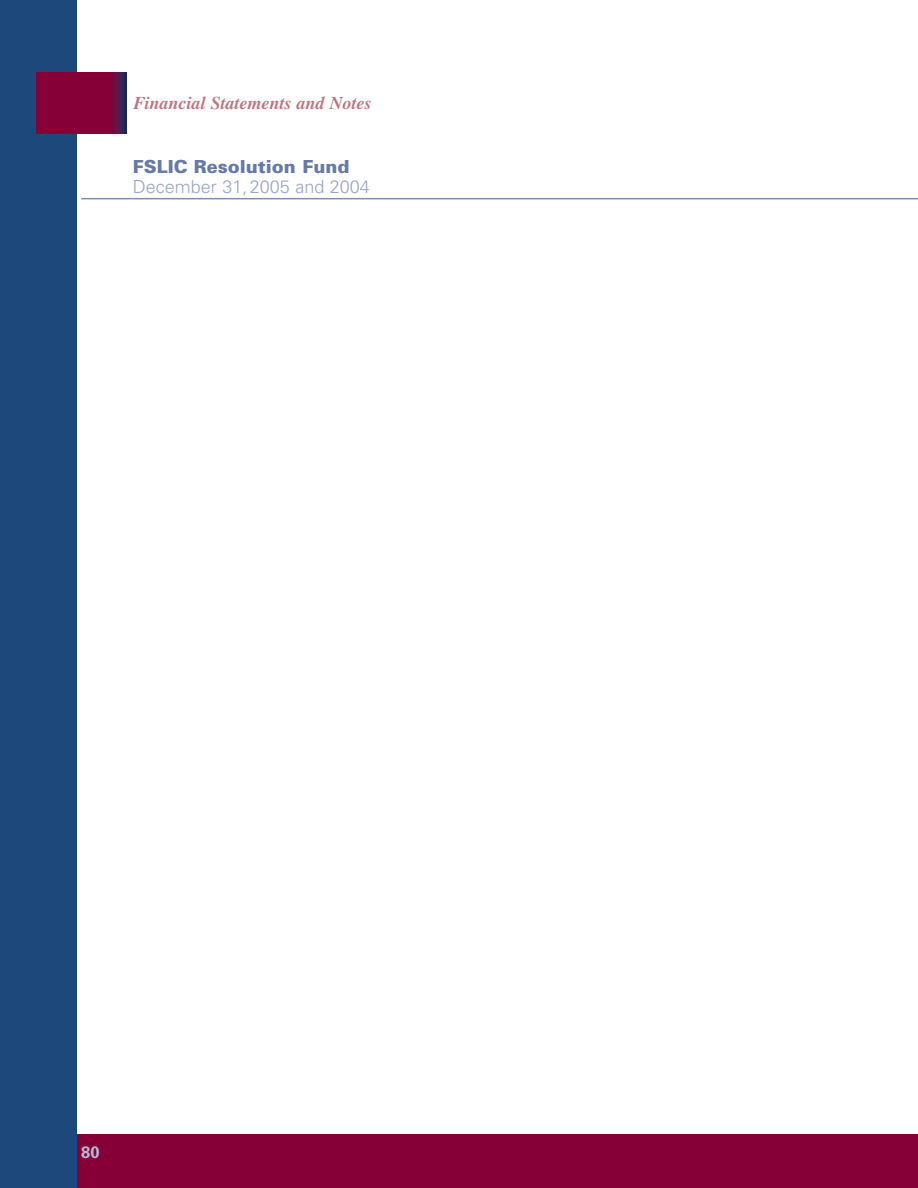
<style>
.page{position:relative;width:918px;height:1188px;background:#fff}
.page>*{position:absolute;margin:0;border:0;box-sizing:border-box;transform-origin:0 0}
.t1{font:italic 700 18px "Times";color:#bd7683}
.t2{font:300 18px "Univers";color:#97a4c3}
.t3{font:900 18px "Univers";color:#667aa4}
.t4{font:700 16.5px "Univers";color:#b4bcd4}
</style>
<div class="page">
<hr style="left:81px;top:198px;width:837px;height:1px;background:#7d8eb3">
<div style="left:0;top:1134px;width:918px;height:54px;background:#860037"></div>
<div style="left:0;top:0;width:76px;height:1188px;background:#1d487b"></div>
<div style="left:36px;top:72px;width:90px;height:62px;background:#860037"></div>
<hr style="left:113px;top:72px;width:1px;height:62px;background:#760c3e">
<hr style="left:114px;top:72px;width:1px;height:62px;background:#710e41">
<hr style="left:115px;top:72px;width:1px;height:62px;background:#6b1344">
<hr style="left:116px;top:72px;width:1px;height:62px;background:#641747">
<hr style="left:117px;top:72px;width:1px;height:62px;background:#5e1c49">
<hr style="left:118px;top:72px;width:1px;height:62px;background:#571e4c">
<hr style="left:119px;top:72px;width:1px;height:62px;background:#51214f">
<hr style="left:120px;top:72px;width:1px;height:62px;background:#4a2351">
<hr style="left:121px;top:72px;width:1px;height:62px;background:#422554">
<hr style="left:122px;top:72px;width:1px;height:62px;background:#3a2857">
<hr style="left:123px;top:72px;width:1px;height:62px;background:#302a5a">
<hr style="left:124px;top:72px;width:1px;height:62px;background:#242b5d">
<hr style="left:125px;top:72px;width:1px;height:62px;background:#162c5f">
<hr style="left:126px;top:72px;width:1px;height:62px;background:#0d2c61">
<p class="t1" style="left:134px;top:96px;width:240px">Financial Statements and Notes</p>
<p class="t3" style="left:133px;top:160px;width:218px">FSLIC Resolution Fund</p>
<p class="t2" style="left:133px;top:180px;width:239px">December 31,2005 and 2004</p>
<p class="t4" style="left:81px;top:1146px;width:20px">80</p>
</div>
